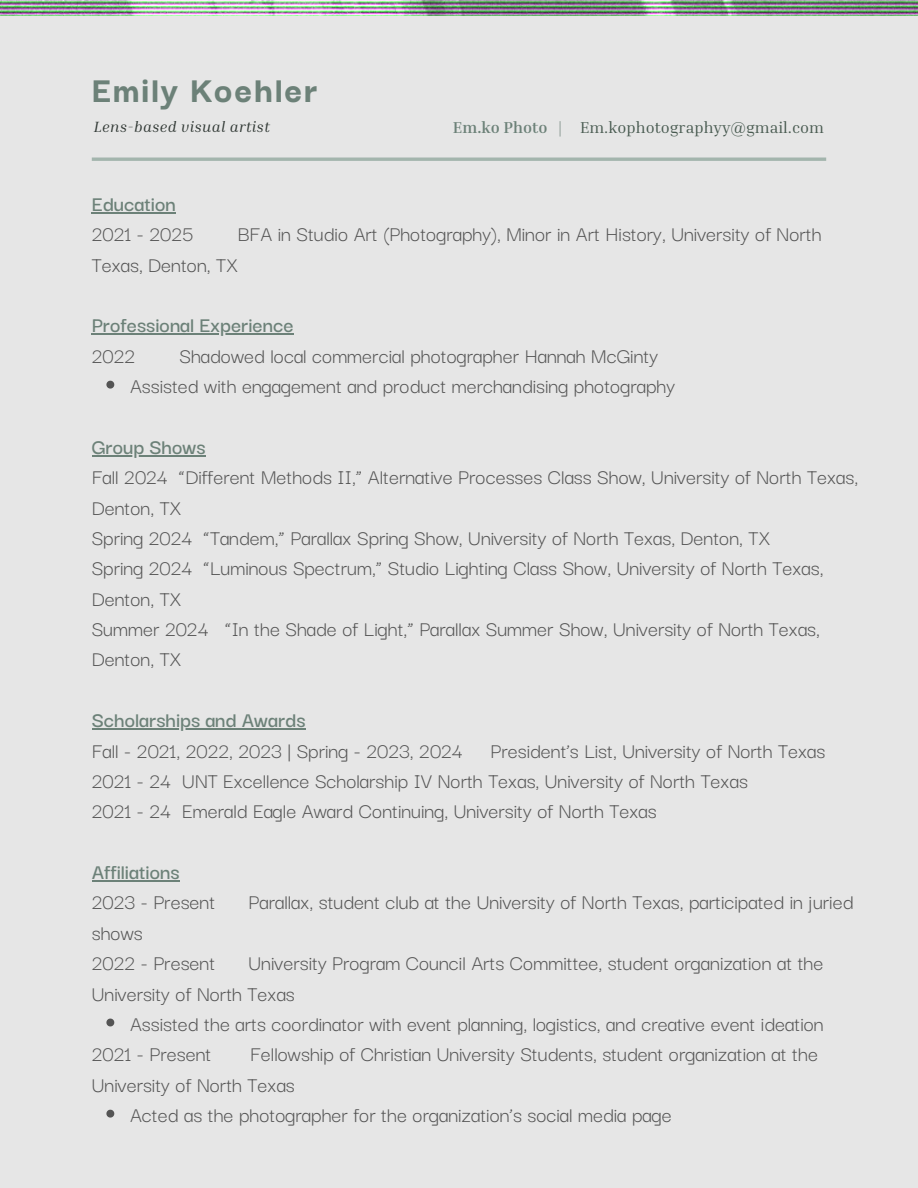
<style>
.page{position:relative;width:918px;height:1188px;background:#e6e6e6}
.page>*{position:absolute;margin:0;border:0;box-sizing:border-box;transform-origin:0 0}
.t1{font:800 38.4px "Darker Grotesque";letter-spacing:.045em;color:#6c8178}
.t2{font:22.5px/30.3px "Darker Grotesque";color:#545454}
.t3{font:600 22.5px/30.3px "Darker Grotesque";color:#6c8178}
.t4{font:16.2px "Inria Serif";color:#485a50}
.t5{font:italic 15.15px "Inria Serif";letter-spacing:.03em;color:#161f1a}
.s1{font-weight:700;color:#6c8178}
.s2{font-weight:400;color:#545454}
.s3{font-weight:600;color:#6c8178}
</style>
<div class="page">
<hr style="left:92px;top:212px;width:84px;height:1px;background:#6c8178">
<hr style="left:92px;top:333px;width:202px;height:2px;background:#6c8178">
<svg style="left:106px;top:381px;width:8px;height:8px"></svg>
<hr style="left:92px;top:455px;width:114px;height:1px;background:#6c8178">
<hr style="left:92px;top:728px;width:214px;height:1px;background:#6c8178">
<hr style="left:92px;top:880px;width:88px;height:1px;background:#6c8178">
<svg style="left:106px;top:1019px;width:8px;height:7px"></svg>
<svg style="left:106px;top:1110px;width:8px;height:8px"></svg>
<hr style="left:92px;top:158px;width:734px;height:3px;background:#a3b5ad">
<img style="left:0;top:0;width:918px;height:15px">
<h2 class="t1" style="left:92px;top:61px;width:228px">Emily Koehler</h2>
<p class="t5" style="left:94px;top:118px;width:177px">Lens-based visual artist</p>
<p class="t4" style="left:453px;top:118px;width:373px"><span class="s1">Em.ko Photo |</span> Em.kophotographyy@gmail.com</p>
<p class="t3" style="left:92px;top:187px;width:103px">Education<br><span class="s2">2021 - 2025</span></p>
<p class="t2" style="left:92px;top:217px;width:731px;text-indent:146px">BFA in Studio Art (Photography), Minor in Art History, University of North<br>Texas, Denton, TX</p>
<h1 class="t3" style="left:92px;top:309px;width:204px">Professional Experience<br><span class="s2">2022</span></h1>
<h1 class="t2" style="left:180px;top:339px;width:480px">Shadowed local commercial photographer Hannah McGinty</h1>
<p class="t2" style="left:130px;top:369px;width:547px">Assisted with engagement and product merchandising photography</p>
<p class="t2" style="left:92px;top:430px;width:768px"><span class="s3">Group Shows<br></span>Fall 2024 “Different Methods II,” Alternative Processes Class Show, University of North Texas, Denton, TX<br>Spring 2024 “Tandem,” Parallax Spring Show, University of North Texas, Denton, TX<br>Spring 2024 “Luminous Spectrum,” Studio Lighting Class Show, University of North Texas, Denton, TX<br>Summer 2024 “In the Shade of Light,” Parallax Summer Show, University of North Texas, Denton, TX</p>
<h2 class="t2" style="left:92px;top:703px;width:735px"><span class="s3">Scholarships and Awards<br></span>Fall - 2021, 2022, 2023 | Spring - 2023, 2024 President’s List, University of North Texas 2021 - 24 UNT Excellence Scholarship IV North Texas, University of North Texas<br>2021 - 24 Emerald Eagle Award Continuing, University of North Texas</h2>
<h2 class="t3" style="left:92px;top:855px;width:125px">Affiliations<br><span class="s2">2023 - Present</span></h2>
<h2 class="t2" style="left:249px;top:886px;width:606px">Parallax, student club at the University of North Texas, participated in juried</h2>
<h2 class="t2" style="left:92px;top:916px;width:125px">shows<br>2022 - Present</h2>
<h2 class="t2" style="left:92px;top:946px;width:733px;text-indent:157px">University Program Council Arts Committee, student organization at the<br>University of North Texas</h2>
<p class="t2" style="left:130px;top:1007px;width:695px">Assisted the arts coordinator with event planning, logistics, and creative event ideation</p>
<h2 class="t2" style="left:92px;top:1038px;width:121px">2021 - Present</h2>
<h2 class="t2" style="left:92px;top:1038px;width:728px;text-indent:158px">Fellowship of Christian University Students, student organization at the<br>University of North Texas</h2>
<h2 class="t2" style="left:130px;top:1098px;width:543px">Acted as the photographer for the organization’s social media page</h2>
</div>
